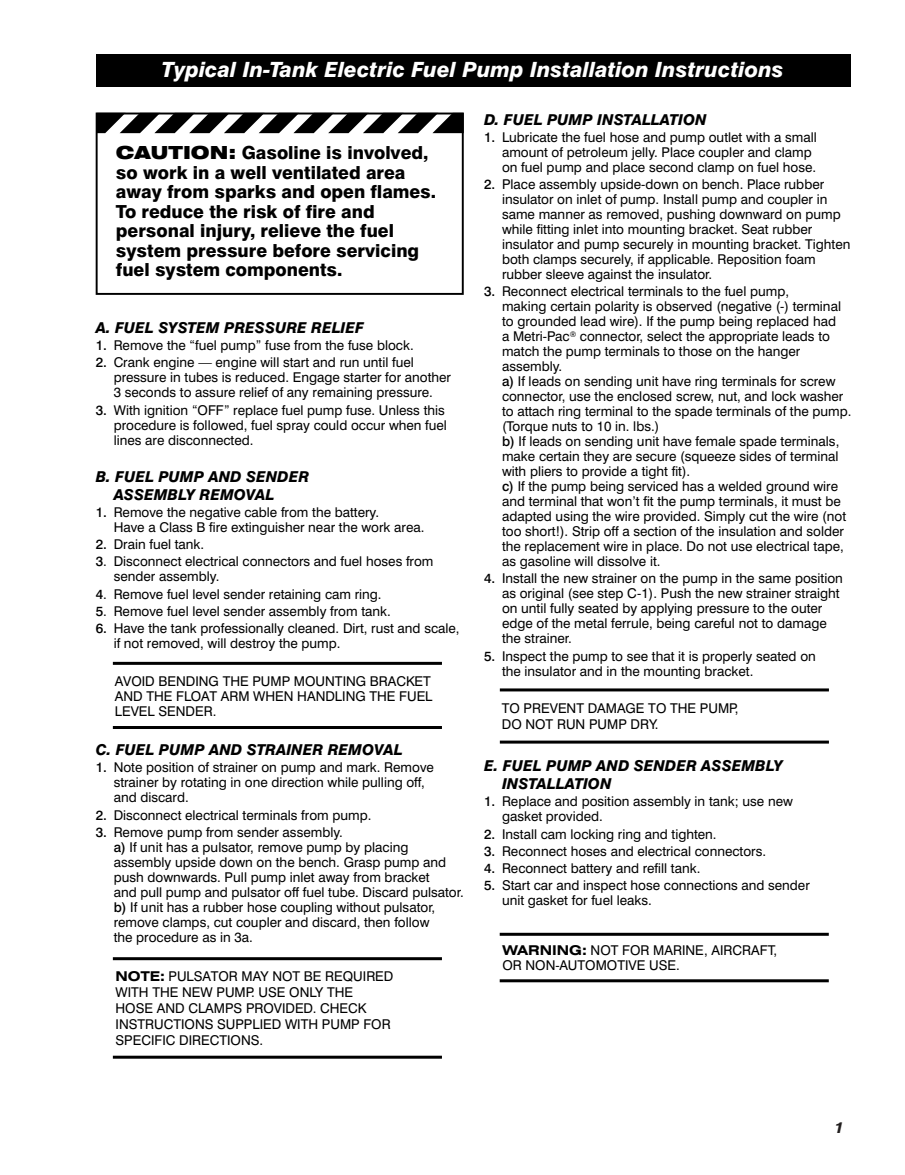
<style>
.page{position:relative;width:905px;height:1175px;background:#fff}
.page>*{position:absolute;margin:0;border:0;box-sizing:border-box;transform-origin:0 0}
.t1{font:italic 800 21px "Swiss 721 BT";color:#fff}
.t2{font:800 18px/19.5px "Swiss 721 BT";color:#000}
.t3{font:italic 800 15px/18px "Swiss 721 BT";color:#000}
.t4{font:italic 800 15px "Swiss 721 BT";color:#221f1f}
.t5{font:13.5px/15px "Swiss 721 BT";color:#000}
.s1{font-weight:500}
.s2{font-weight:900;font-stretch:expanded}
.s3{font-weight:700;font-stretch:expanded}
</style>
<div class="page">
<div style="left:96px;top:54px;width:754px;height:32px;background:#000"></div>
<hr style="left:113px;top:957px;width:329px;height:3px;background:#000">
<hr style="left:113px;top:1055px;width:329px;height:3px;background:#000">
<hr style="left:113px;top:662px;width:329px;height:3px;background:#000">
<hr style="left:113px;top:726px;width:329px;height:3px;background:#000">
<hr style="left:500px;top:688px;width:328px;height:3px;background:#000">
<hr style="left:500px;top:740px;width:328px;height:3px;background:#000">
<hr style="left:499px;top:932px;width:329px;height:3px;background:#000">
<hr style="left:499px;top:979px;width:329px;height:3px;background:#000">
<div style="left:96px;top:113px;width:367px;height:182px;border:2px solid #000"></div>
<svg style="left:97px;top:113px;width:366px;height:20px"></svg>
<h1 class="t1" style="left:162px;top:57px;width:623px">Typical In-Tank Electric Fuel Pump Installation Instructions</h1>
<p class="t3" style="left:484px;top:110px;width:224px">D. FUEL PUMP INSTALLATION</p>
<p class="t5" style="left:502px;top:129px;width:316px;text-indent:-18px"><span class="s1">1.</span> Lubricate the fuel hose and pump outlet with a small amount of petroleum jelly. Place coupler and clamp on fuel pump and place second clamp on fuel hose.</p>
<p class="t5" style="left:502px;top:176px;width:350px;text-indent:-18px"><span class="s1">2.</span> Place assembly upside-down on bench. Place rubber insulator on inlet of pump. Install pump and coupler in same manner as removed, pushing downward on pump while fitting inlet into mounting bracket. Seat rubber insulator and pump securely in mounting bracket. Tighten both clamps securely, if applicable. Reposition foam rubber sleeve against the insulator.</p>
<p class="t5" style="left:502px;top:284px;width:351px;text-indent:-18px"><span class="s1">3.</span> Reconnect electrical terminals to the fuel pump,<br>making certain polarity is observed (negative (-) terminal to grounded lead wire). If the pump being replaced had<br>a Metri-Pac<sup>®</sup> connector, select the appropriate leads to match the pump terminals to those on the hanger assembly.<br><span class="s1">a)</span> If leads on sending unit have ring terminals for screw connector, use the enclosed screw, nut, and lock washer to attach ring terminal to the spade terminals of the pump. (Torque nuts to 10 in. lbs.)<br><span class="s1">b)</span> If leads on sending unit have female spade terminals, make certain they are secure (squeeze sides of terminal with pliers to provide a tight fit).<br><span class="s1">c)</span> If the pump being serviced has a welded ground wire and terminal that won’t fit the pump terminals, it must be adapted using the wire provided. Simply cut the wire (not too short!). Strip off a section of the insulation and solder the replacement wire in place. Do not use electrical tape, as gasoline will dissolve it.</p>
<p class="t5" style="left:502px;top:571px;width:342px;text-indent:-18px"><span class="s1">4.</span> Install the new strainer on the pump in the same position as original (see step C-1). Push the new strainer straight on until fully seated by applying pressure to the outer edge of the metal ferrule, being careful not to damage the strainer.</p>
<p class="t5" style="left:502px;top:648px;width:315px;text-indent:-18px"><span class="s1">5.</span> Inspect the pump to see that it is properly seated on the insulator and in the mounting bracket.</p>
<h2 class="t2" style="left:116px;top:143px;width:322px"><span class="s2">CAUTION:</span> Gasoline is involved, so work in a well ventilated area away from sparks and open flames.<br>To reduce the risk of fire and personal injury, relieve the fuel system pressure before servicing fuel system components.</h2>
<p class="t3" style="left:96px;top:319px;width:270px">A. FUEL SYSTEM PRESSURE RELIEF</p>
<p class="t5" style="left:96px;top:338px;width:319px"><span class="s1">1.</span> Remove the “fuel pump” fuse from the fuse block.</p>
<p class="t5" style="left:114px;top:355px;width:339px;text-indent:-18px"><span class="s1">2.</span> Crank engine — engine will start and run until fuel pressure in tubes is reduced. Engage starter for another<br>3 seconds to assure relief of any remaining pressure.</p>
<p class="t5" style="left:114px;top:402px;width:335px;text-indent:-18px"><span class="s1">3.</span> With ignition “OFF” replace fuel pump fuse. Unless this procedure is followed, fuel spray could occur when fuel lines are disconnected.</p>
<p class="t3" style="left:114px;top:467px;width:197px;text-indent:-18px">B. FUEL PUMP AND SENDER<br>ASSEMBLY REMOVAL</p>
<p class="t5" style="left:114px;top:505px;width:312px;text-indent:-18px"><span class="s1">1.</span> Remove the negative cable from the battery.<br>Have a Class B fire extinguisher near the work area.</p>
<p class="t5" style="left:96px;top:537px;width:110px"><span class="s1">2.</span> Drain fuel tank.</p>
<p class="t5" style="left:114px;top:554px;width:321px;text-indent:-18px"><span class="s1">3</span>. Disconnect electrical connectors and fuel hoses from sender assembly.</p>
<p class="t5" style="left:96px;top:586px;width:287px"><span class="s1">4</span>. Remove fuel level sender retaining cam ring.</p>
<p class="t5" style="left:96px;top:603px;width:297px"><span class="s1">5</span>. Remove fuel level sender assembly from tank.</p>
<p class="t5" style="left:114px;top:620px;width:347px;text-indent:-18px"><span class="s1">6.</span> Have the tank professionally cleaned. Dirt, rust and scale, if not removed, will destroy the pump.</p>
<p class="t5" style="left:115px;top:673px;width:319px;text-align:justify">AVOID BENDING THE PUMP MOUNTING BRACKET AND THE FLOAT ARM WHEN HANDLING THE FUEL LEVEL SENDER.</p>
<p class="t5" style="left:502px;top:700px;width:238px;line-height:16.2px">TO PREVENT DAMAGE TO THE PUMP,<br>DO NOT RUN PUMP DRY.</p>
<p class="t3" style="left:96px;top:740px;width:308px">C. FUEL PUMP AND STRAINER REMOVAL</p>
<p class="t5" style="left:114px;top:760px;width:322px;text-indent:-18px"><span class="s1">1.</span> Note position of strainer on pump and mark. Remove strainer by rotating in one direction while pulling off, and discard.</p>
<p class="t5" style="left:96px;top:807px;width:277px"><span class="s1">2.</span> Disconnect electrical terminals from pump.</p>
<p class="t5" style="left:114px;top:824px;width:351px;text-indent:-18px"><span class="s1">3.</span> Remove pump from sender assembly.<br><span class="s1">a)</span> If unit has a pulsator, remove pump by placing assembly upside down on the bench. Grasp pump and push downwards. Pull pump inlet away from bracket<br>and pull pump and pulsator off fuel tube. Discard pulsator. <span class="s1">b)</span> If unit has a rubber hose coupling without pulsator, remove clamps, cut coupler and discard, then follow<br>the procedure as in 3a.</p>
<p class="t5" style="left:115px;top:967px;width:279px;line-height:16.2px"><span class="s3">NOTE:</span> PULSATOR MAY NOT BE REQUIRED<br>WITH THE NEW PUMP. USE ONLY THE<br>HOSE AND CLAMPS PROVIDED. CHECK<br>INSTRUCTIONS SUPPLIED WITH PUMP FOR<br>SPECIFIC DIRECTIONS.</p>
<p class="t3" style="left:502px;top:756px;width:282px;text-indent:-18px">E. FUEL PUMP AND SENDER ASSEMBLY<br>INSTALLATION</p>
<p class="t5" style="left:502px;top:794px;width:292px;text-indent:-18px"><span class="s1">1.</span> Replace and position assembly in tank; use new gasket provided.</p>
<p class="t5" style="left:484px;top:826px;width:234px"><span class="s1">2.</span> Install cam locking ring and tighten.</p>
<p class="t5" style="left:484px;top:843px;width:283px"><span class="s1">3.</span> Reconnect hoses and electrical connectors.</p>
<p class="t5" style="left:484px;top:860px;width:218px"><span class="s1">4.</span> Reconnect battery and refill tank.</p>
<p class="t5" style="left:502px;top:877px;width:309px;text-indent:-18px"><span class="s1">5.</span> Start car and inspect hose connections and sender unit gasket for fuel leaks.</p>
<p class="t5" style="left:502px;top:942px;width:276px"><span class="s3">WARNING:</span> NOT FOR MARINE, AIRCRAFT,<br>OR NON-AUTOMOTIVE USE.</p>
<p class="t4" style="left:834px;top:1118px;width:10px">1</p>
</div>
